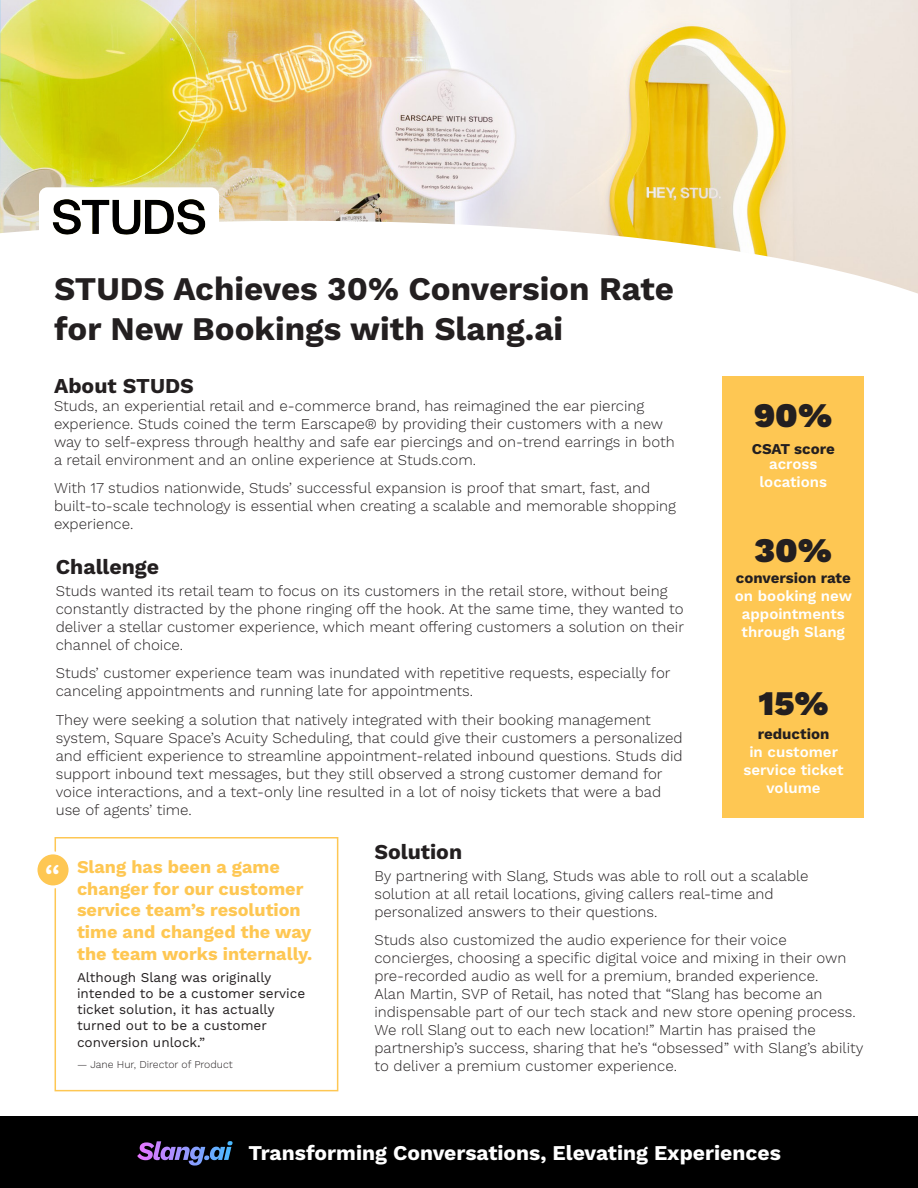
<style>
.page{position:relative;width:918px;height:1188px;background:#fff}
.page>*{position:absolute;margin:0;border:0;box-sizing:border-box;transform-origin:0 0}
.t1{font:900 34.5px "Work Sans";color:#231f20}
.t2{font:700 33px/39.6px "Work Sans";color:#231f20}
.t3{font:32.85px "Arial Rounded MT Bold";color:#fff}
.t4{font:700 21.15px "Work Sans";color:#231f20}
.t5{font:700 21px "Work Sans";color:#fff}
.t6{font:700 18px/21.6px "Work Sans";color:#fec753}
.t7{font:300 15px/18px "Work Sans";color:#231f20}
.t8{font:600 15px/18px "Work Sans";color:#fff;text-align:center}
.t9{font:700 15px/15px "Work Sans";letter-spacing:-.005em;color:#231f20;text-align:center}
.t10{font:13.5px/16.2px "Work Sans";color:#231f20}
.t11{font:300 10.5px "Work Sans";color:#231f20}
.s1{font-weight:600;color:#fff}
.s2{font-weight:700;color:#231f20}
</style>
<div class="page">
<img style="left:0;top:0;width:918px;height:216px">
<svg style="left:0;top:216px;width:918px;height:333px"></svg>
<div style="left:723px;top:377px;width:141px;height:441px;background:#fec753"></div>
<div style="left:55px;top:837px;width:283px;height:254px;border:2px solid #fec753"></div>
<div style="left:0;top:1117px;width:918px;height:71px;background:#000"></div>
<svg style="left:137px;top:1141px;width:96px;height:25px"></svg>
<img style="left:39px;top:187px;width:180px;height:67px">
<div style="left:36px;top:853px;width:34px;height:34px;background:#fec753;border-radius:50%"></div>
<div style="left:34px;top:851px;width:38px;height:37px;border:3px solid #fff;border-radius:50%"></div>
<p class="t2" style="left:54px;top:271px;width:621px">STUDS Achieves 30% Conversion Rate for New Bookings with Slang.ai</p>
<p class="t4" style="left:54px;top:373px;width:141px">About STUDS</p>
<p class="t7" style="left:54px;top:397px;width:622px">Studs, an experiential retail and e-commerce brand, has reimagined the ear piercing experience. Studs coined the term Earscape® by providing their customers with a new way to self-express through healthy and safe ear piercings and on-trend earrings in both a retail environment and an online experience at Studs.com.</p>
<p class="t7" style="left:54px;top:480px;width:623px">With 17 studios nationwide, Studs’ successful expansion is proof that smart, fast, and built-to-scale technology is essential when creating a scalable and memorable shopping experience.</p>
<p class="t4" style="left:56px;top:555px;width:105px">Challenge</p>
<p class="t7" style="left:56px;top:582px;width:630px">Studs wanted its retail team to focus on its customers in the retail store, without being constantly distracted by the phone ringing off the hook. At the same time, they wanted to deliver a stellar customer experience, which meant offering customers a solution on their channel of choice.</p>
<p class="t7" style="left:56px;top:665px;width:616px">Studs’ customer experience team was inundated with repetitive requests, especially for canceling appointments and running late for appointments.</p>
<p class="t7" style="left:56px;top:711px;width:628px">They were seeking a solution that natively integrated with their booking management system, Square Space’s Acuity Scheduling, that could give their customers a personalized and efficient experience to streamline appointment-related inbound questions. Studs did support inbound text messages, but they still observed a strong customer demand for voice interactions, and a text-only line resulted in a lot of noisy tickets that were a bad use of agents’ time.</p>
<p class="t4" style="left:374px;top:840px;width:89px">Solution</p>
<p class="t7" style="left:374px;top:867px;width:436px">By partnering with Slang, Studs was able to roll out a scalable solution at all retail locations, giving callers real-time and personalized answers to their questions.</p>
<p class="t7" style="left:374px;top:932px;width:490px">Studs also customized the audio experience for their voice concierges, choosing a specific digital voice and mixing in their own pre-recorded audio as well for a premium, branded experience.<br>Alan Martin, SVP of Retail, has noted that “Slang has become an indispensable part of our tech stack and new store opening process.<br>We roll Slang out to each new location!” Martin has praised the partnership’s success, sharing that he’s “obsessed” with Slang’s ability to deliver a premium customer experience.</p>
<p class="t1" style="left:754px;top:396px;width:79px">90%</p>
<p class="t9" style="left:752px;top:442px;width:85px">CSAT score <span class="s1">across</span></p>
<p class="t8" style="left:760px;top:474px;width:69px">locations</p>
<p class="t1" style="left:755px;top:531px;width:79px">30%</p>
<p class="t8" style="left:735px;top:570px;width:119px"><span class="s2">conversion rate </span>on booking new appointments through Slang</p>
<p class="t1" style="left:759px;top:684px;width:72px">15%</p>
<p class="t8" style="left:744px;top:726px;width:101px"><span class="s2">reduction<br></span>in customer service ticket volume</p>
<p class="t6" style="left:77px;top:857px;width:237px">Slang has been a game changer for our customer service team’s resolution time and changed the way the team works internally.</p>
<p class="t10" style="left:77px;top:970px;width:230px">Although Slang was originally intended to be a customer service ticket solution, it has actually turned out to be a customer conversion unlock.”</p>
<p class="t11" style="left:77px;top:1058px;width:157px">— Jane Hur, Director of Product</p>
<p class="t3" style="left:45px;top:858px;width:17px">“</p>
<p class="t5" style="left:248px;top:1141px;width:534px">Transforming Conversations, Elevating Experiences</p>
</div>
